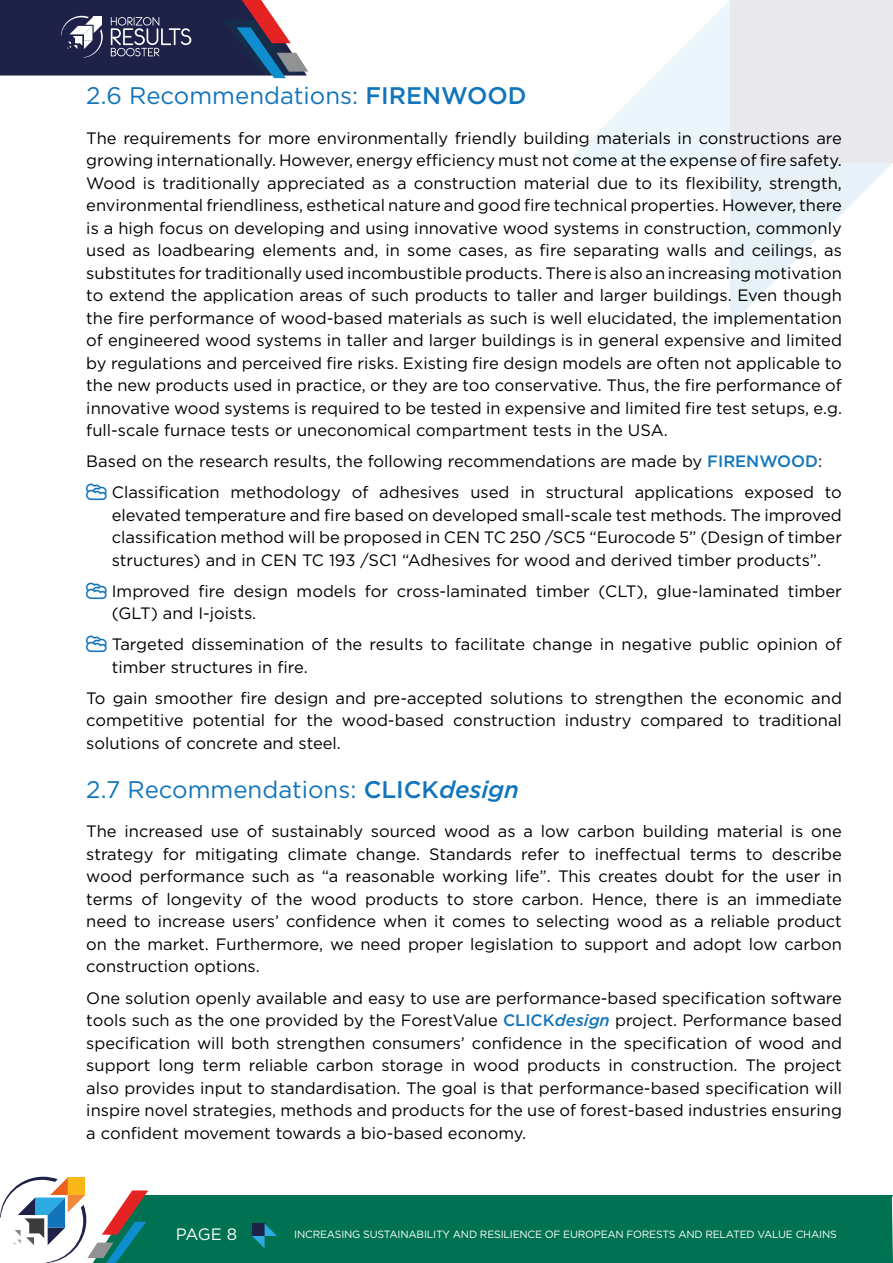
<style>
.page{position:relative;width:893px;height:1263px;background:#fff}
.page>*{position:absolute;margin:0;border:0;box-sizing:border-box;transform-origin:0 0}
.t1{font:24px "Gotham";color:#1275bb}
.t2{font:16.5px/22.5px "Gotham";color:#000;text-align:justify}
.t3{font:16.5px "Gotham";color:#fff}
.t4{font:10.5px "Gotham";letter-spacing:-.02em;color:#fff}
.s1{font-weight:500}
.s2{font-weight:500;color:#1275bb}
.s3{font-weight:500;font-style:italic}
.s4{font-weight:500;font-style:italic;color:#1275bb}
</style>
<div class="page">
<div style="left:148px;top:1195px;width:744px;height:68px;background:#007252"></div>
<svg style="left:892px;top:1195px;width:1px;height:68px"></svg>
<svg style="left:0;top:1177px;width:148px;height:86px"></svg>
<svg style="left:252px;top:1223px;width:25px;height:25px"></svg>
<svg style="left:568px;top:0;width:325px;height:325px"></svg>
<svg style="left:0;top:0;width:308px;height:78px;background:#474866"></svg>
<h1 class="t1" style="left:86px;top:80px;width:442px">2.6 Recommendations: <span class="s1">FIRENWOOD</span></h1>
<p class="t2" style="left:86px;top:126px;width:757px">The requirements for more environmentally friendly building materials in constructions are growing internationally. However, energy efficiency must not come at the expense of fire safety.<br>Wood is traditionally appreciated as a construction material due to its flexibility, strength, environmental friendliness, esthetical nature and good fire technical properties. However, there is a high focus on developing and using innovative wood systems in construction, commonly used as loadbearing elements and, in some cases, as fire separating walls and ceilings, as substitutes for traditionally used incombustible products. There is also an increasing motivation to extend the application areas of such products to taller and larger buildings. Even though the fire performance of wood-based materials as such is well elucidated, the implementation of engineered wood systems in taller and larger buildings is in general expensive and limited by regulations and perceived fire risks. Existing fire design models are often not applicable to the new products used in practice, or they are too conservative. Thus, the fire performance of innovative wood systems is required to be tested in expensive and limited fire test setups, e.g. full-scale furnace tests or uneconomical compartment tests in the USA.</p>
<p class="t2" style="left:112px;top:446px;width:732px;line-height:31px;text-indent:-26px">Based on the research results, the following recommendations are made by <span class="s2">FIRENWOOD</span>:<br>Classification methodology of adhesives used in structural applications exposed to</p>
<p class="t2" style="left:112px;top:503px;width:732px">elevated temperature and fire based on developed small-scale test methods. The improved classification method will be proposed in CEN TC 250 /SC5 “Eurocode 5” (Design of timber structures) and in CEN TC 193 /SC1 “Adhesives for wood and derived timber products”.</p>
<p class="t2" style="left:112px;top:579px;width:732px">Improved fire design models for cross-laminated timber (CLT), glue-laminated timber (GLT) and I-joists.</p>
<p class="t2" style="left:112px;top:633px;width:732px">Targeted dissemination of the results to facilitate change in negative public opinion of timber structures in fire.</p>
<p class="t2" style="left:86px;top:686px;width:757px">To gain smoother fire design and pre-accepted solutions to strengthen the economic and competitive potential for the wood-based construction industry compared to traditional solutions of concrete and steel.</p>
<h1 class="t1" style="left:86px;top:774px;width:434px">2.7 Recommendations: <span class="s1">CLICK</span><span class="s3">design</span></h1>
<p class="t2" style="left:86px;top:820px;width:757px">The increased use of sustainably sourced wood as a low carbon building material is one strategy for mitigating climate change. Standards refer to ineffectual terms to describe wood performance such as “a reasonable working life”. This creates doubt for the user in terms of longevity of the wood products to store carbon. Hence, there is an immediate need to increase users’ confidence when it comes to selecting wood as a reliable product on the market. Furthermore, we need proper legislation to support and adopt low carbon construction options.</p>
<p class="t2" style="left:86px;top:986px;width:757px">One solution openly available and easy to use are performance-based specification software tools such as the one provided by the ForestValue <span class="s2">CLICK</span><span class="s4">design</span> project. Performance based specification will both strengthen consumers’ confidence in the specification of wood and support long term reliable carbon storage in wood products in construction. The project also provides input to standardisation. The goal is that performance-based specification will inspire novel strategies, methods and products for the use of forest-based industries ensuring a confident movement towards a bio-based economy.</p>
<p class="t3" style="left:176px;top:1223px;width:63px">PAGE 8</p>
<p class="t4" style="left:294px;top:1227px;width:544px">INCREASING SUSTAINABILITY AND RESILIENCE OF EUROPEAN FORESTS AND RELATED VALUE CHAINS</p>
</div>
